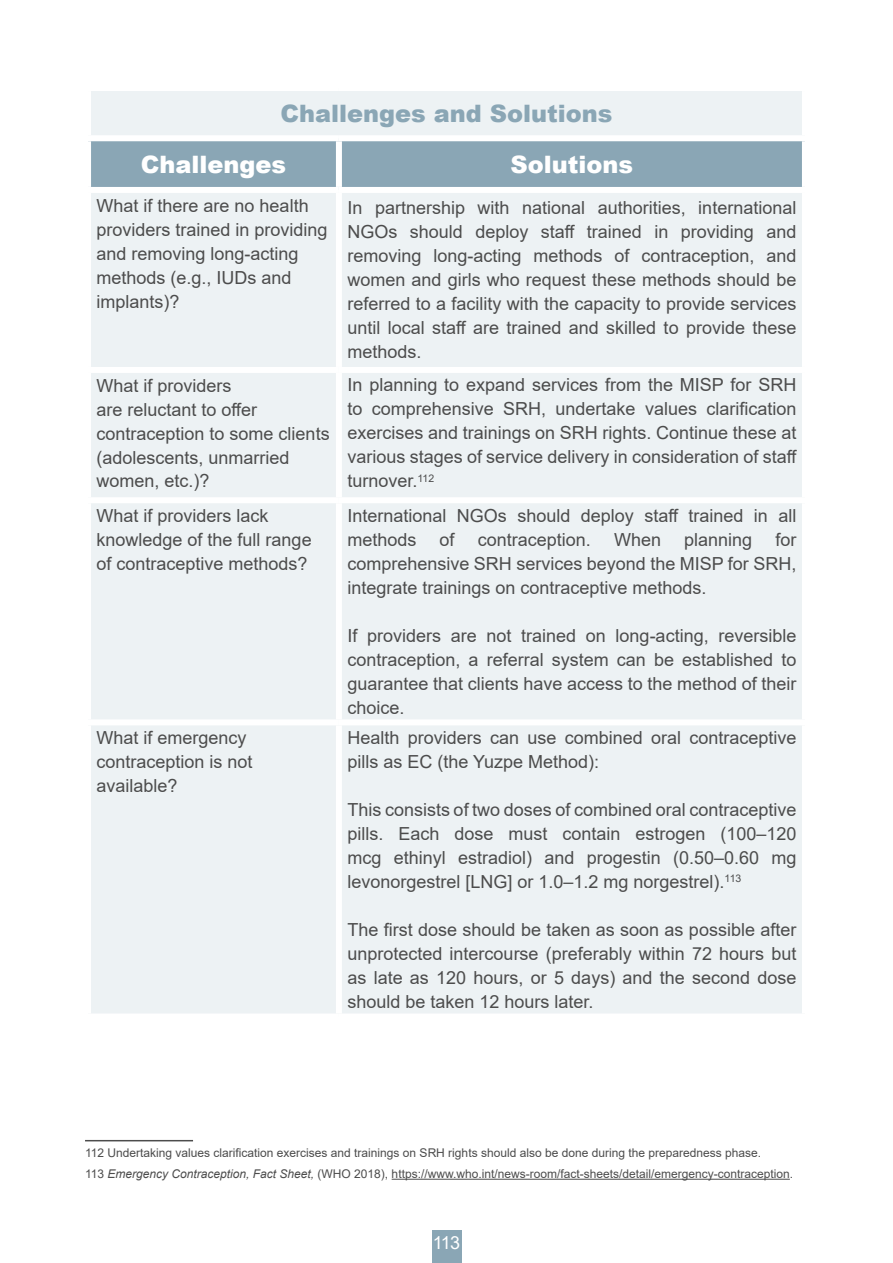
<style>
.page{position:relative;width:893px;height:1263px;background:#fff}
.page>*{position:absolute;margin:0;border:0;box-sizing:border-box;transform-origin:0 0}
.sub_heading{font:900 24px "Arial";color:#8aa6b5}
.sub_heading-2{font:900 24px "Arial";color:#fff}
.no_justify_body{font:18px/24px "Arial";color:#4c4c4c}
.t1{font:18px "Arial";color:#fff}
.footnote_referance{font:12px "Arial";color:#4c4c4c}
.s1{font-style:italic}
</style>
<div class="page">
<div style="left:432px;top:1231px;width:29px;height:32px;background:#8aa6b5"></div>
<div style="left:91px;top:91px;width:711px;height:922px;background:#edf2f4"></div>
<div style="left:91px;top:141px;width:711px;height:46px;background:#8aa6b5"></div>
<div style="left:336px;top:193px;width:6px;height:174px;background:#fff"></div>
<div style="left:336px;top:373px;width:6px;height:124px;background:#fff"></div>
<div style="left:336px;top:503px;width:6px;height:216px;background:#fff"></div>
<div style="left:336px;top:725px;width:6px;height:288px;background:#fff"></div>
<div style="left:85px;top:135px;width:254px;height:6px;background:#fff"></div>
<div style="left:85px;top:187px;width:254px;height:6px;background:#fff"></div>
<div style="left:85px;top:367px;width:254px;height:6px;background:#fff"></div>
<div style="left:85px;top:497px;width:254px;height:6px;background:#fff"></div>
<div style="left:85px;top:719px;width:254px;height:6px;background:#fff"></div>
<div style="left:336px;top:141px;width:6px;height:46px;background:#fff"></div>
<div style="left:339px;top:135px;width:469px;height:6px;background:#fff"></div>
<div style="left:339px;top:187px;width:469px;height:6px;background:#fff"></div>
<div style="left:339px;top:367px;width:469px;height:6px;background:#fff"></div>
<div style="left:339px;top:497px;width:469px;height:6px;background:#fff"></div>
<div style="left:339px;top:719px;width:469px;height:6px;background:#fff"></div>
<hr style="left:85px;top:1140px;width:108px;height:1px;background:#4c4c4c">
<hr style="left:392px;top:1179px;width:398px;height:1px;background:#4c4c4c">
<h3 class="sub_heading" style="left:280px;top:96px;width:334px">Challenges and Solutions</h3>
<h3 class="sub_heading-2" style="left:141px;top:147px;width:147px">Challenges</h3>
<h3 class="sub_heading-2" style="left:511px;top:147px;width:124px">Solutions</h3>
<p class="no_justify_body" style="left:97px;top:193px;width:233px">What if there are no health providers trained in providing and removing long-acting methods (e.g., IUDs and implants)?</p>
<p class="no_justify_body" style="left:347px;top:196px;width:450px;text-align:justify">In partnership with national authorities, international NGOs should deploy staff trained in providing and removing long-acting methods of contraception, and women and girls who request these methods should be referred to a facility with the capacity to provide services until local staff are trained and skilled to provide these methods.</p>
<p class="no_justify_body" style="left:97px;top:373px;width:235px">What if providers<br>are reluctant to offer contraception to some clients (adolescents, unmarried women, etc.)?</p>
<p class="no_justify_body" style="left:347px;top:373px;width:451px;text-align:justify">In planning to expand services from the MISP for SRH to comprehensive SRH, undertake values clarification exercises and trainings on SRH rights. Continue these at various stages of service delivery in consideration of staff turnover.<sup>112</sup></p>
<p class="no_justify_body" style="left:97px;top:503px;width:217px">What if providers lack knowledge of the full range of contraceptive methods?</p>
<p class="no_justify_body" style="left:347px;top:503px;width:450px">International NGOs should deploy staff trained in all methods</p>
<p class="no_justify_body" style="left:347px;top:527px;width:450px;text-align:justify;text-indent:428px">for comprehensive SRH services beyond the MISP for SRH, integrate trainings on contraceptive methods.</p>
<p class="no_justify_body" style="left:347px;top:623px;width:450px;text-align:justify">If providers are not trained on long-acting, reversible contraception, a referral system can be established to guarantee that clients have access to the method of their choice.</p>
<p class="no_justify_body" style="left:440px;top:527px;width:17px">of</p>
<p class="no_justify_body" style="left:478px;top:527px;width:115px">contraception.</p>
<p class="no_justify_body" style="left:614px;top:527px;width:49px">When</p>
<p class="no_justify_body" style="left:684px;top:527px;width:70px">planning</p>
<p class="no_justify_body" style="left:97px;top:725px;width:158px">What if emergency contraception is not available?</p>
<p class="no_justify_body" style="left:347px;top:725px;width:450px">Health providers can use combined oral contraceptive pills as EC (the Yuzpe Method):</p>
<p class="no_justify_body" style="left:347px;top:797px;width:450px;text-align:justify">This consists of two doses of combined oral contraceptive pills. Each dose must contain estrogen (100–120 mcg ethinyl estradiol) and progestin (0.50–0.60 mg levonorgestrel [LNG] or 1.0–1.2 mg norgestrel).<sup>113</sup></p>
<p class="no_justify_body" style="left:347px;top:917px;width:450px;text-align:justify">The first dose should be taken as soon as possible after unprotected intercourse (preferably within 72 hours but as late as 120 hours, or 5 days) and the second dose should be taken 12 hours later.</p>
<p class="footnote_referance" style="left:85px;top:1145px;width:678px">112 Undertaking values clarification exercises and trainings on SRH rights should also be done during the preparedness phase.</p>
<p class="footnote_referance" style="left:85px;top:1165px;width:710px">113 <span class="s1">Emergency Contraception, Fact Sheet,</span> (WHO 2018), https://www.who.int/news-room/fact-sheets/detail/emergency-contraception.</p>
<p class="t1" style="left:433px;top:1230px;width:29px">113</p>
</div>
